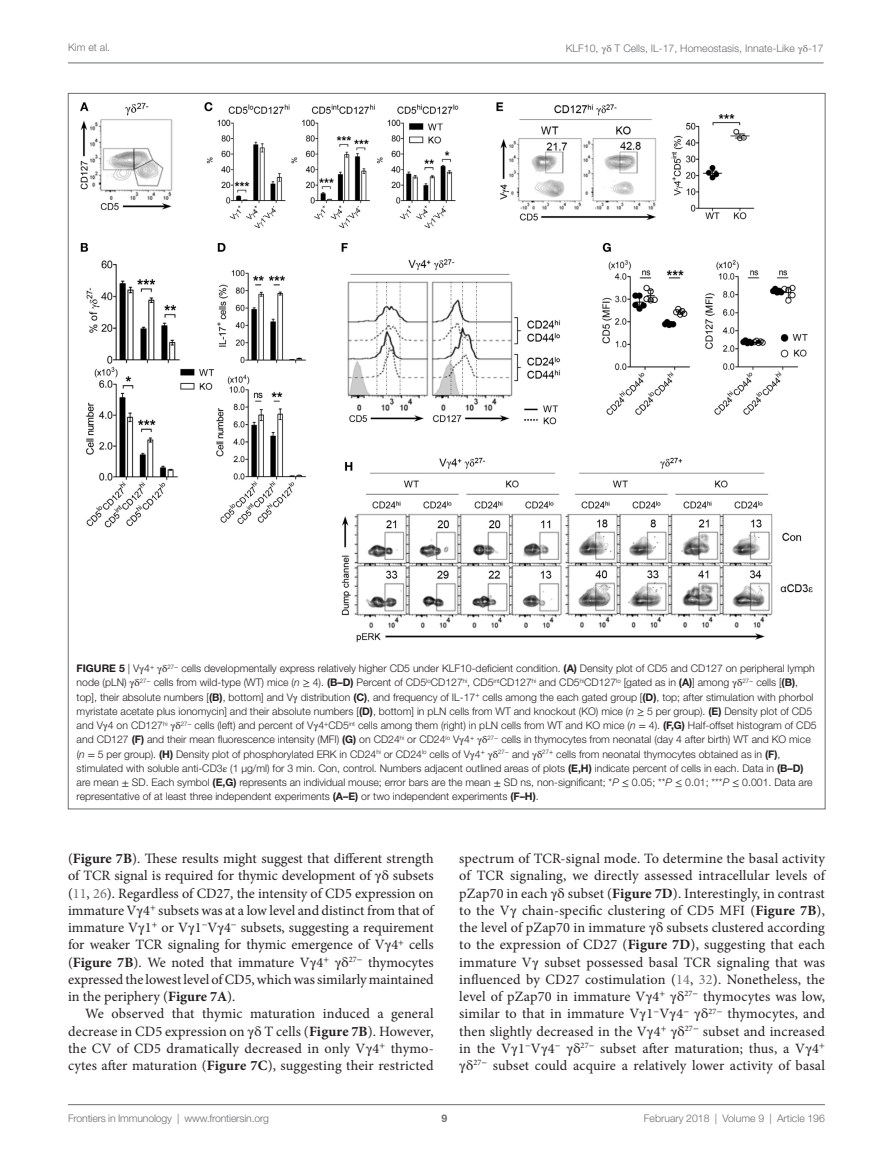
<style>
.page{position:relative;width:893px;height:1170px;background:#fff}
.page>*{position:absolute;margin:0;border:0;box-sizing:border-box;transform-origin:0 0}
.t1{font:14.25px/17.2px "Minion Pro";letter-spacing:.005em;color:#231f20;text-align:justify}
.t2{font:300 10.5px/14.2px "Helvetica Neue LT Std";color:#231f20}
.t3{font:300 10.5px "Helvetica Neue LT Std";color:#6c6d70}
.t4{font:700 10.5px "Helvetica Neue LT Std";color:#6c6d70}
.s1{font-family:"STIX General";font-weight:400}
.s2{font-weight:700}
.s3{font-style:italic}
.s4{font-family:"STIX General"}
.s5{color:#6c6d70}
</style>
<div class="page">
<img style="left:80px;top:102px;width:733px;height:540px">
<hr style="left:68px;top:1104px;width:757px;height:1px;background:#6c6d70">
<hr style="left:68px;top:63px;width:755px;height:1px;background:#6c6d70">
<p class="t3" style="left:68px;top:41px;width:44px">Kim et al.</p>
<p class="t3" style="left:566px;top:42px;width:259px">KLF10, <span class="s1">γδ</span> T Cells, IL-17, Homeostasis, Innate-Like <span class="s1">γδ</span>-17</p>
<p class="t2" style="left:77px;top:661px;width:741px"><span class="s2">FIGURE 5</span> | V<span class="s1">γ</span>4<sup>+</sup> <span class="s1">γδ</span><sup>27</sup><sup>−</sup> cells developmentally express relatively higher CD5 under KLF10-deficient condition. <span class="s2">(A)</span> Density plot of CD5 and CD127 on peripheral lymph node (pLN) <span class="s1">γδ</span><sup>27</sup><sup>−</sup> cells from wild-type (WT) mice (<span class="s3">n</span> <span class="s1">≥</span> 4). <span class="s2">(B–D)</span> Percent of CD5<sup>lo</sup>CD127<sup>hi</sup>, CD5<sup>int</sup>CD127<sup>hi</sup> and CD5<sup>hi</sup>CD127<sup>lo</sup> [gated as in <span class="s2">(A)</span>] among <span class="s1">γδ</span><sup>27</sup><sup>−</sup> cells [<span class="s2">(B)</span>, top], their absolute numbers [<span class="s2">(B)</span>, bottom] and V<span class="s1">γ</span> distribution <span class="s2">(C)</span>, and frequency of IL-17<sup>+</sup> cells among the each gated group [<span class="s2">(D)</span>, top; after stimulation with phorbol myristate acetate plus ionomycin] and their absolute numbers [<span class="s2">(D)</span>, bottom] in pLN cells from WT and knockout (KO) mice (<span class="s3">n</span> <span class="s1">≥</span> 5 per group). <span class="s2">(E)</span> Density plot of CD5 and V<span class="s1">γ</span>4 on CD127<sup>hi</sup> <span class="s1">γδ</span><sup>27</sup><sup>−</sup> cells (left) and percent of V<span class="s1">γ</span>4<sup>+</sup>CD5<sup>int</sup> cells among them (right) in pLN cells from WT and KO mice (<span class="s3">n</span> <span class="s1">=</span> 4). <span class="s2">(F,G)</span> Half-offset histogram of CD5 and CD127 <span class="s2">(F)</span> and their mean fluorescence intensity (MFI) <span class="s2">(G)</span> on CD24<sup>hi</sup> or CD24<sup>lo</sup> V<span class="s1">γ</span>4<sup>+</sup> <span class="s1">γδ</span><sup>27</sup><sup>−</sup> cells in thymocytes from neonatal (day 4 after birth) WT and KO mice (<span class="s3">n</span> <span class="s1">=</span> 5 per group). <span class="s2">(H)</span> Density plot of phosphorylated ERK in CD24<sup>hi</sup> or CD24<sup>lo</sup> cells of V<span class="s1">γ</span>4<sup>+</sup> <span class="s1">γδ</span><sup>27</sup><sup>−</sup> and <span class="s1">γδ</span><sup>27</sup><sup>+</sup> cells from neonatal thymocytes obtained as in <span class="s2">(F)</span>, stimulated with soluble anti-CD3<span class="s1">ε</span> (1 µg/ml) for 3 min. Con, control. Numbers adjacent outlined areas of plots <span class="s2">(E,H)</span> indicate percent of cells in each. Data in <span class="s2">(B–D) </span>are mean <span class="s1">±</span> SD. Each symbol <span class="s2">(E,G)</span> represents an individual mouse; error bars are the mean <span class="s1">±</span> SD ns, non-significant; *<span class="s3">P</span> <span class="s1">≤</span> 0.05; **<span class="s3">P</span> <span class="s1">≤</span> 0.01; ***<span class="s3">P</span> <span class="s1">≤</span> 0.001. Data are representative of at least three independent experiments <span class="s2">(A–E)</span> or two independent experiments <span class="s2">(F–H)</span>.</p>
<p class="t1" style="left:68px;top:849px;width:367px">(<span class="s2">Figure 7B</span>). These results might suggest that different strength of TCR signal is required for thymic development of <span class="s4">γδ</span> subsets (<span class="s5">11</span>, <span class="s5">26</span>). Regardless of CD27, the intensity of CD5 expression on immature V<span class="s4">γ</span>4<sup>+</sup> subsets was at a low level and distinct from that of immature V<span class="s4">γ</span>1<sup>+</sup> or V<span class="s4">γ</span>1<sup>−</sup>V<span class="s4">γ</span>4<sup>−</sup> subsets, suggesting a requirement for weaker TCR signaling for thymic emergence of V<span class="s4">γ</span>4<sup>+</sup> cells (<span class="s2">Figure 7B</span>). We noted that immature V<span class="s4">γ</span>4<sup>+</sup> <span class="s4">γδ</span><sup>27</sup><sup>−</sup> thymocytes expressed the lowest level of CD5, which was similarly maintained in the periphery (<span class="s2">Figure 7A</span>).</p>
<p class="t1" style="left:68px;top:1005px;width:367px;text-indent:17px">We observed that thymic maturation induced a general decrease in CD5 expression on <span class="s4">γδ</span> T cells (<span class="s2">Figure 7B</span>). However, the CV of CD5 dramatically decreased in only V<span class="s4">γ</span>4<sup>+</sup> thymo&shy;cytes after maturation (<span class="s2">Figure 7C</span>), suggesting their restricted</p>
<p class="t1" style="left:459px;top:849px;width:367px">spectrum of TCR-signal mode. To determine the basal activity of TCR signaling, we directly assessed intracellular levels of pZap70 in each <span class="s4">γδ</span> subset (<span class="s2">Figure 7D</span>). Interestingly, in contrast to the V<span class="s4">γ</span> chain-specific clustering of CD5 MFI (<span class="s2">Figure 7B</span>), the level of pZap70 in immature <span class="s4">γδ</span> subsets clustered according to the expression of CD27 (<span class="s2">Figure 7D</span>), suggesting that each immature V<span class="s4">γ</span> subset possessed basal TCR signaling that was influenced by CD27 costimulation (<span class="s5">14</span>, <span class="s5">32</span>). Nonetheless, the level of pZap70 in immature V<span class="s4">γ</span>4<sup>+</sup> <span class="s4">γδ</span><sup>27</sup><sup>−</sup> thymocytes was low, similar to that in immature V<span class="s4">γ</span>1<sup>−</sup>V<span class="s4">γ</span>4<sup>−</sup> <span class="s4">γδ</span><sup>27</sup><sup>−</sup> thymocytes, and then slightly decreased in the V<span class="s4">γ</span>4<sup>+</sup> <span class="s4">γδ</span><sup>27</sup><sup>−</sup> subset and increased in the V<span class="s4">γ</span>1<sup>−</sup>V<span class="s4">γ</span>4<sup>−</sup> <span class="s4">γδ</span><sup>27</sup><sup>−</sup> subset after maturation; thus, a V<span class="s4">γ</span>4<sup>+ </sup><span class="s4">γδ</span><sup>27</sup><sup>−</sup> subset could acquire a relatively lower activity of basal</p>
<p class="t3" style="left:68px;top:1111px;width:203px">Frontiers in Immunology | www.frontiersin.org</p>
<p class="t3" style="left:644px;top:1111px;width:183px">February 2018 | Volume 9 | Article 196</p>
<p class="t4" style="left:441px;top:1111px;width:7px">9</p>
</div>
